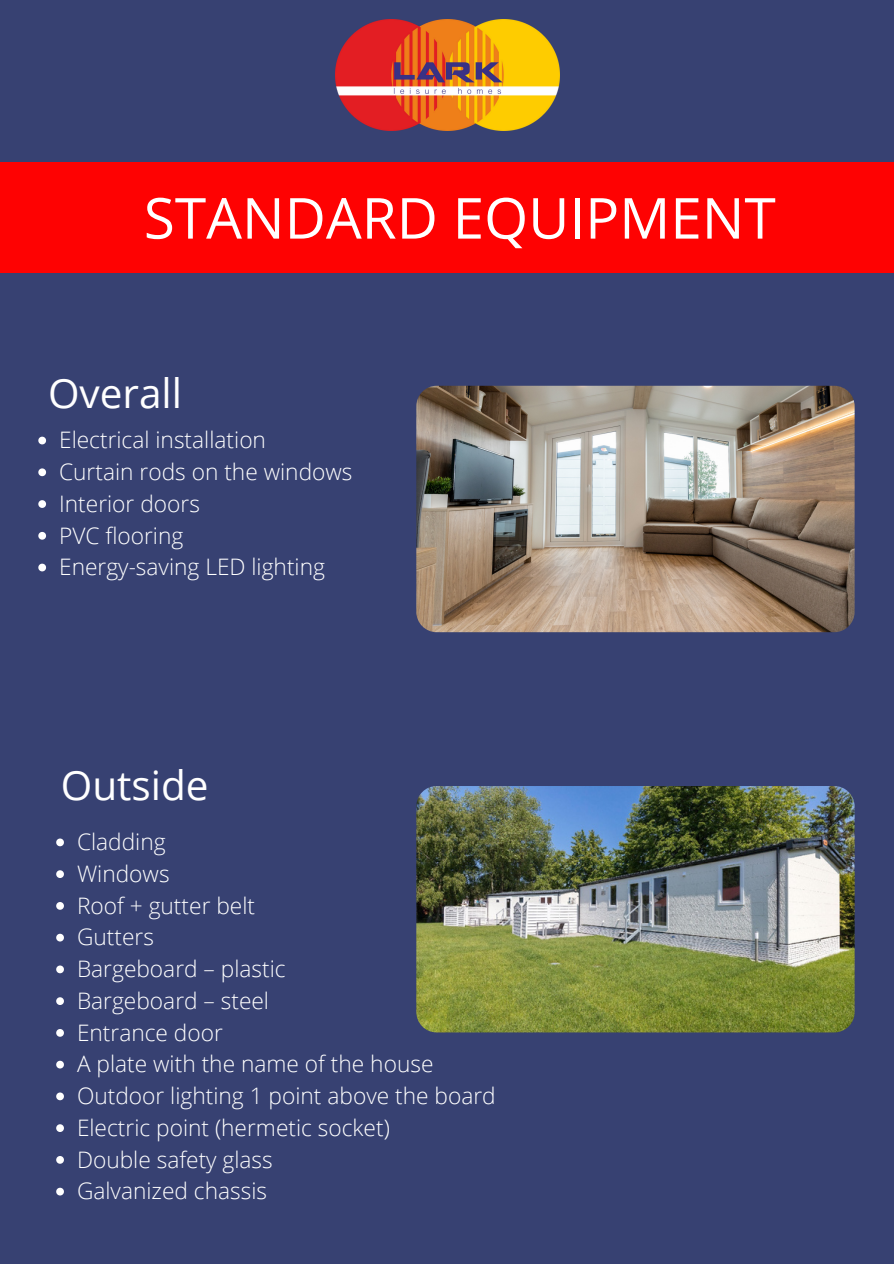
<style>
.page{position:relative;width:894px;height:1264px;background:#fff}
.page>*{position:absolute;margin:0;border:0;box-sizing:border-box;transform-origin:0 0}
.t1{font:56.55px "Open Sans";color:#fff}
.t2{font:40.5px "Open Sans";color:#fff}
.t3{font:300 22.65px "Open Sans";color:#fff}
</style>
<div class="page">
<div style="left:0;top:0;width:893px;height:1263px;background:#374172"></div>
<svg style="left:38px;top:436px;width:8px;height:8px"></svg>
<svg style="left:38px;top:468px;width:8px;height:8px"></svg>
<svg style="left:38px;top:500px;width:8px;height:8px"></svg>
<svg style="left:38px;top:532px;width:8px;height:7px"></svg>
<svg style="left:38px;top:563px;width:8px;height:8px"></svg>
<img style="left:416px;top:386px;width:438px;height:246px;border-radius:20px">
<div style="left:0;top:162px;width:893px;height:110px;background:#fe0202"></div>
<img style="left:335px;top:19px;width:224px;height:112px">
<svg style="left:56px;top:838px;width:8px;height:8px"></svg>
<svg style="left:56px;top:870px;width:8px;height:8px"></svg>
<svg style="left:56px;top:902px;width:8px;height:7px"></svg>
<svg style="left:56px;top:933px;width:8px;height:8px"></svg>
<svg style="left:56px;top:965px;width:8px;height:8px"></svg>
<svg style="left:56px;top:997px;width:8px;height:8px"></svg>
<svg style="left:56px;top:1029px;width:8px;height:7px"></svg>
<svg style="left:56px;top:1060px;width:8px;height:8px"></svg>
<svg style="left:56px;top:1092px;width:8px;height:8px"></svg>
<svg style="left:56px;top:1124px;width:8px;height:7px"></svg>
<svg style="left:56px;top:1156px;width:8px;height:7px"></svg>
<svg style="left:56px;top:1187px;width:8px;height:8px"></svg>
<img style="left:416px;top:786px;width:438px;height:246px;border-radius:20px">
<p class="t1" style="left:144px;top:178px;width:633px">STANDARD EQUIPMENT</p>
<p class="t2" style="left:48px;top:365px;width:135px">Overall</p>
<p class="t3" style="left:59px;top:424px;width:208px">Electrical installation</p>
<p class="t3" style="left:59px;top:456px;width:295px">Curtain rods on the windows</p>
<p class="t3" style="left:59px;top:487px;width:142px">Interior doors</p>
<p class="t3" style="left:59px;top:519px;width:126px">PVC flooring</p>
<p class="t3" style="left:59px;top:551px;width:267px">Energy-saving LED lighting</p>
<p class="t2" style="left:61px;top:757px;width:149px">Outside</p>
<p class="t3" style="left:77px;top:826px;width:90px">Cladding</p>
<p class="t3" style="left:77px;top:857px;width:94px">Windows</p>
<p class="t3" style="left:77px;top:889px;width:179px">Roof + gutter belt</p>
<p class="t3" style="left:77px;top:921px;width:78px">Gutters</p>
<p class="t3" style="left:77px;top:952px;width:210px">Bargeboard – plastic</p>
<p class="t3" style="left:77px;top:984px;width:193px">Bargeboard – steel</p>
<p class="t3" style="left:77px;top:1016px;width:147px">Entrance door</p>
<p class="t3" style="left:77px;top:1048px;width:358px">A plate with the name of the house</p>
<p class="t3" style="left:77px;top:1079px;width:420px">Outdoor lighting 1 point above the board</p>
<p class="t3" style="left:77px;top:1111px;width:314px">Electric point (hermetic socket)</p>
<p class="t3" style="left:77px;top:1143px;width:197px">Double safety glass</p>
<p class="t3" style="left:77px;top:1175px;width:191px">Galvanized chassis</p>
</div>
